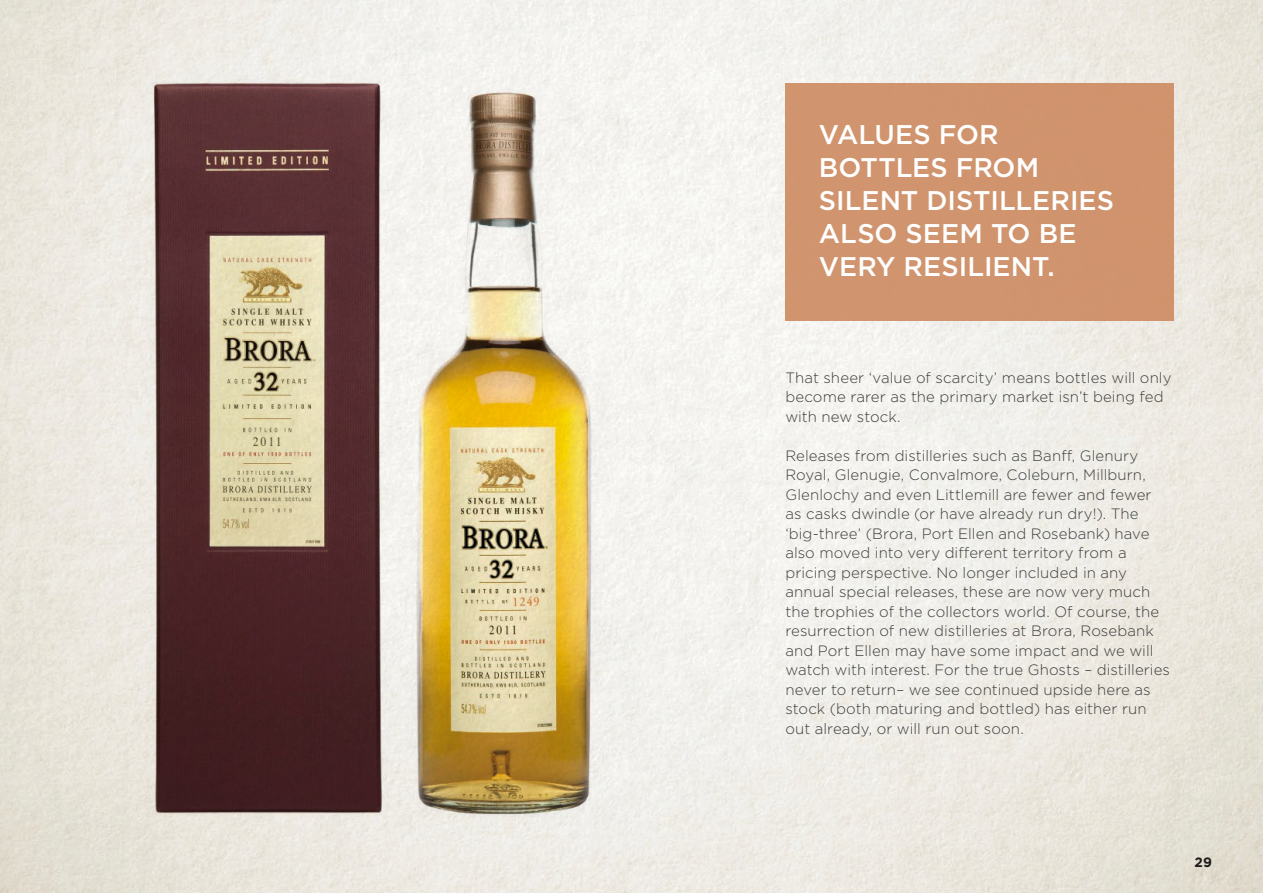
<style>
.page{position:relative;width:1263px;height:893px;background:#fff}
.page>*{position:absolute;margin:0;border:0;box-sizing:border-box;transform-origin:0 0}
.Body_Copy{font:500 27px/33px "Gotham";color:#fff}
.Body_Copy-2{font:300 15px/19.5px "Gotham";letter-spacing:.005em;color:#3d3d3c}
.t1{font:700 13.5px "Gotham";color:#1d1d1b}
</style>
<div class="page">
<img style="left:97px;top:38px;width:558px;height:789px">
<div style="left:785px;top:83px;width:389px;height:238px;background:#d0946e"></div>
<p class="Body_Copy" style="left:819px;top:117px;width:181px">VALUES FOR</p>
<p class="Body_Copy" style="left:819px;top:150px;width:297px">BOTTLES FROM<br>SILENT DISTILLERIES<br>ALSO SEEM TO BE<br>VERY RESILIENT.</p>
<p class="Body_Copy-2" style="left:785px;top:367px;width:388px">That sheer ‘value of scarcity’ means bottles will only become rarer as the primary market isn’t being fed with new stock.</p>
<p class="Body_Copy-2" style="left:785px;top:445px;width:386px">Releases from distilleries such as Banff, Glenury Royal, Glenugie, Convalmore, Coleburn, Millburn, Glenlochy and even Littlemill are fewer and fewer as casks dwindle (or have already run dry!). The ‘big-three’ (Brora, Port Ellen and Rosebank) have also moved into very different territory from a pricing perspective. No longer included in any annual special releases, these are now very much the trophies of the collectors world. Of course, the resurrection of new distilleries at Brora, Rosebank and Port Ellen may have some impact and we will watch with interest. For the true Ghosts – distilleries never to return– we see continued upside here as stock (both maturing and bottled) has either run out already, or will run out soon.</p>
<p class="t1" style="left:1194px;top:854px;width:19px">29</p>
</div>
